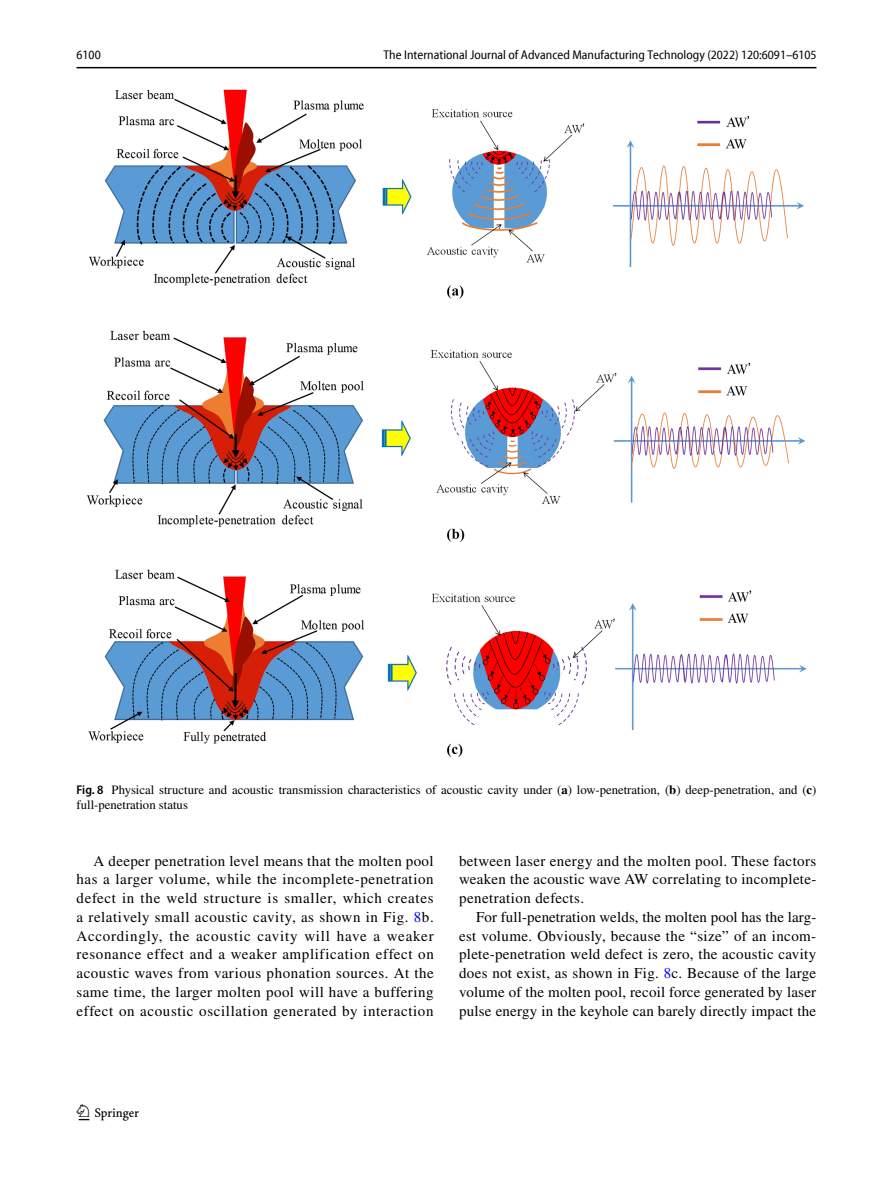
<style>
.page{position:relative;width:893px;height:1187px;background:#fff}
.page>*{position:absolute;margin:0;border:0;box-sizing:border-box;transform-origin:0 0}
.t1{font:22.5px "Springnew Regular 2";color:#000}
.t2{font:15px/18.8px "STIX";letter-spacing:.025em;color:#000;text-align:justify}
.t3{font:12.75px/15px "STIX";color:#000}
.t4{font:semi-condensed 12.75px "Myriad Pro Unic";color:#000}
.s1{font-family:"Myriad Pro";font-weight:600;font-stretch:semi-condensed}
.s2{font-weight:700}
.s3{color:#00f}
</style>
<div class="page">
<hr style="left:77px;top:67px;width:739px;height:1px;background:#000">
<img style="left:86px;top:89px;width:721px;height:668px">
<p class="t4" style="left:77px;top:50px;width:26px">6100</p>
<p class="t4" style="left:383px;top:50px;width:435px">The International Journal of Advanced Manufacturing Technology (2022) 120:6091–6105</p>
<p class="t3" style="left:77px;top:783px;width:741px"><span class="s1">Fig. 8</span> Physical structure and acoustic transmission characteristics of acoustic cavity under (<span class="s2">a</span>) low-penetration, (<span class="s2">b</span>) deep-penetration, and (<span class="s2">c</span>) full-penetration status</p>
<p class="t2" style="left:77px;top:852px;width:359px;text-indent:17px">A deeper penetration level means that the molten pool has a larger volume, while the incomplete-penetration defect in the weld structure is smaller, which creates a relatively small acoustic cavity, as shown in Fig. <span class="s3">8</span>b.<br>Accordingly, the acoustic cavity will have a weaker resonance effect and a weaker amplification effect on acoustic waves from various phonation sources. At the same time, the larger molten pool will have a buffering effect on acoustic oscillation generated by interaction</p>
<p class="t2" style="left:459px;top:852px;width:359px">between laser energy and the molten pool. These factors weaken the acoustic wave AW correlating to incomplete&shy;penetration defects.</p>
<p class="t2" style="left:459px;top:908px;width:359px;text-indent:17px">For full-penetration welds, the molten pool has the larg&shy;est volume. Obviously, because the “size” of an incom&shy;plete-penetration weld defect is zero, the acoustic cavity does not exist, as shown in Fig. <span class="s3">8</span>c. Because of the large volume of the molten pool, recoil force generated by laser pulse energy in the keyhole can barely directly impact the</p>
<h1 class="t1" style="left:79px;top:1104px;width:62px">1 3</h1>
</div>
